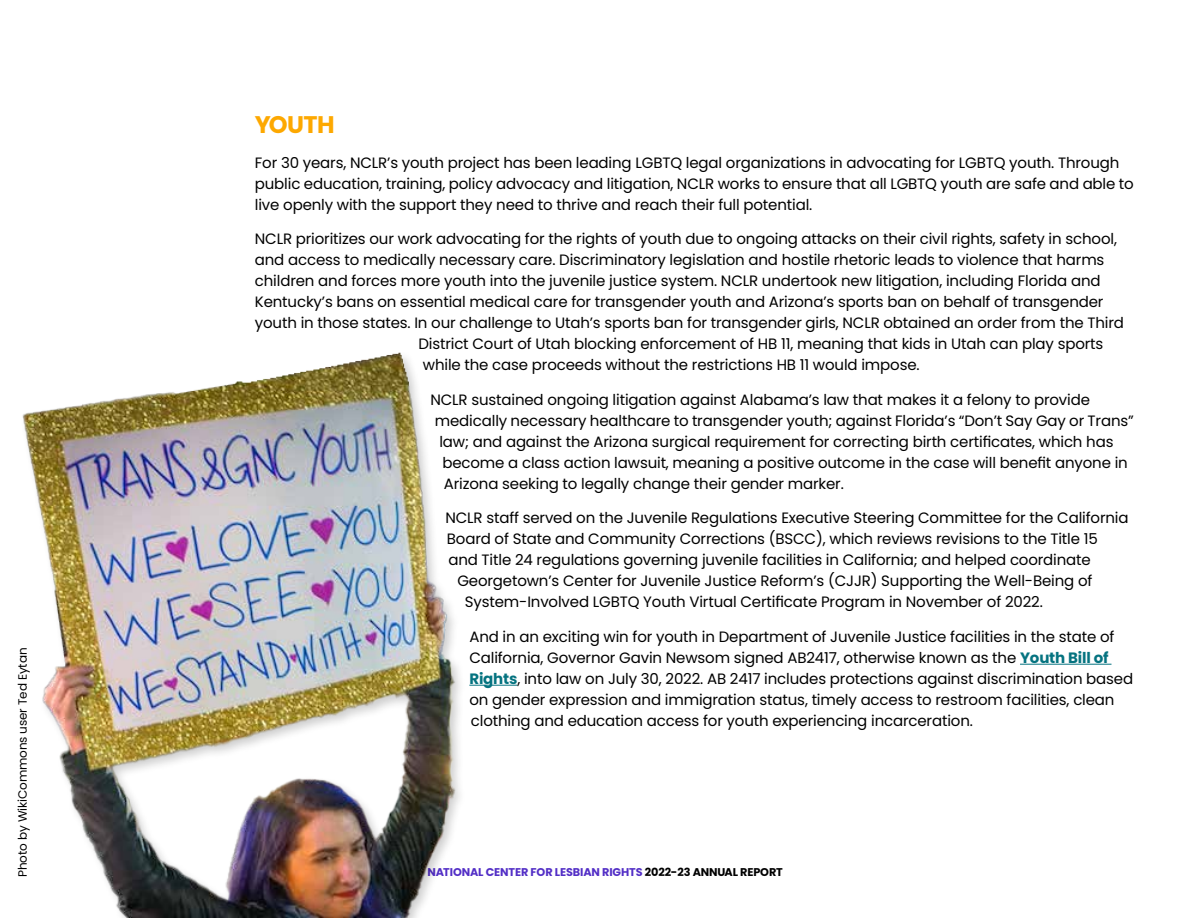
<style>
.page{position:relative;width:1188px;height:918px;background:#fff}
.page>*{position:absolute;margin:0;border:0;box-sizing:border-box;transform-origin:0 0}
.t1{font:700 24px "Poppins";letter-spacing:-.02em;color:#fda800}
.t2{font:15px/21px "Poppins";letter-spacing:-.01em;color:#000}
.t3{font:12px "Poppins";letter-spacing:-.01em;color:#000}
.t4{font:700 11.25px "Poppins";letter-spacing:-.01em;color:#532fc6}
.s1{font-weight:700;color:#057380}
.s2{color:#000}
.s3{font-weight:200;color:#000}
</style>
<div class="page">
<hr style="left:1020px;top:664px;width:92px;height:1px;background:#057380">
<hr style="left:469px;top:685px;width:48px;height:1px;background:#057380">
<img style="left:22px;top:352px;width:438px;height:566px">
<p class="t3" style="left:16px;top:877px;width:231px;rotate:-90deg">Photo by WikiCommons user Ted Eytan</p>
<h1 class="t1" style="left:255px;top:111px;width:81px">YOUTH</h1>
<p class="t2" style="left:255px;top:152px;width:881px">For 30 years, NCLR’s youth project has been leading LGBTQ legal organizations in advocating for LGBTQ youth. Through public education, training, policy advocacy and litigation, NCLR works to ensure that all LGBTQ youth are safe and able to live openly with the support they need to thrive and reach their full potential.</p>
<p class="t2" style="left:255px;top:229px;width:864px">NCLR prioritizes our work advocating for the rights of youth due to ongoing attacks on their civil rights, safety in school,</p>
<p class="t2" style="left:255px;top:250px;width:851px">and access to medically necessary care. Discriminatory legislation and hostile rhetoric leads to violence that harms</p>
<p class="t2" style="left:255px;top:271px;width:847px">children and forces more youth into the juvenile justice system. NCLR undertook new litigation, including Florida and</p>
<p class="t2" style="left:255px;top:292px;width:850px">Kentucky’s bans on essential medical care for transgender youth and Arizona’s sports ban on behalf of transgender</p>
<p class="t2" style="left:255px;top:313px;width:871px">youth in those states. In our challenge to Utah’s sports ban for transgender girls, NCLR obtained an order from the Third</p>
<p class="t2" style="left:418px;top:334px;width:687px">District Court of Utah blocking enforcement of HB 11, meaning that kids in Utah can play sports</p>
<p class="t2" style="left:423px;top:355px;width:498px">while the case proceeds without the restrictions HB 11 would impose.</p>
<p class="t2" style="left:430px;top:389px;width:661px">NCLR sustained ongoing litigation against Alabama’s law that makes it a felony to provide</p>
<p class="t2" style="left:435px;top:410px;width:701px">medically necessary healthcare to transgender youth; against Florida’s “Don’t Say Gay or Trans”</p>
<p class="t2" style="left:439px;top:431px;width:676px">law; and against the Arizona surgical requirement for correcting birth certificates, which has</p>
<p class="t2" style="left:442px;top:452px;width:687px">become a class action lawsuit, meaning a positive outcome in the case will benefit anyone in</p>
<p class="t2" style="left:444px;top:473px;width:401px">Arizona seeking to legally change their gender marker.</p>
<p class="t2" style="left:445px;top:508px;width:685px">NCLR staff served on the Juvenile Regulations Executive Steering Committee for the California</p>
<p class="t2" style="left:447px;top:529px;width:653px">Board of State and Community Corrections (BSCC), which reviews revisions to the Title 15</p>
<p class="t2" style="left:448px;top:550px;width:644px">and Title 24 regulations governing juvenile facilities in California; and helped coordinate</p>
<p class="t2" style="left:457px;top:571px;width:637px">Georgetown’s Center for Juvenile Justice Reform’s (CJJR) Supporting the Well-Being of</p>
<p class="t2" style="left:465px;top:592px;width:579px">System-Involved LGBTQ Youth Virtual Certificate Program in November of 2022.</p>
<p class="t2" style="left:469px;top:626px;width:665px">And in an exciting win for youth in Department of Juvenile Justice facilities in the state of California, Governor Gavin Newsom signed AB2417, otherwise known as the <span class="s1">Youth Bill of Rights</span>, into law on July 30, 2022. AB 2417 includes protections against discrimination based on gender expression and immigration status, timely access to restroom facilities, clean clothing and education access for youth experiencing incarceration.</p>
<p class="t4" style="left:405px;top:865px;width:379px"><span class="s2">7</span> <span class="s3">/</span> NATIONAL CENTER FOR LESBIAN RIGHTS <span class="s2">2022-23 ANNUAL REPORT</span></p>
</div>
